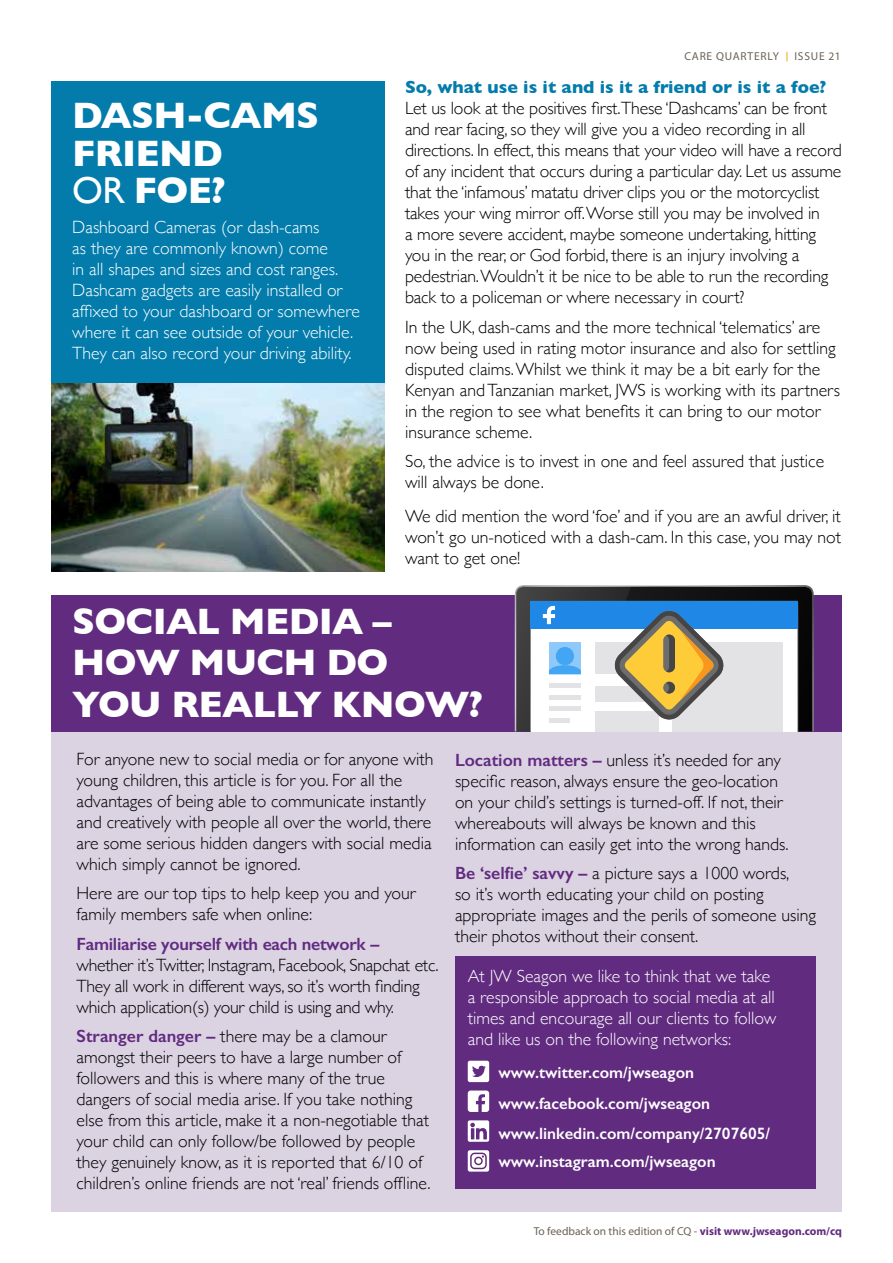
<style>
.page{position:relative;width:893px;height:1263px;background:#fff}
.page>*{position:absolute;margin:0;border:0;box-sizing:border-box;transform-origin:0 0}
.t1{font:700 37.5px/37.5px "Gill Sans";letter-spacing:-.02em;color:#fff}
.t2{font:300 17.7px/21px "Gill Sans";color:#000}
.t3{font:300 17.7px/21px "Gill Sans";color:#fff}
.t4{font:700 17.7px "Gill Sans";color:#037cac}
.t5{font:600 17.7px "Gill Sans";letter-spacing:-.015em;color:#612b80}
.t6{font:600 16.5px/31.3px "Gill Sans";color:#fff}
.t7{font:11.55px "Myriad Pro";color:#6c6255}
.t8{font:11.55px "Myriad Pro";letter-spacing:.07em;color:#6c6255}
.s1{font-weight:400}
.s2{font-weight:700;font-size:9.6px;color:#e7b222}
.s3{font-weight:600;color:#612b80}
.s4{font-weight:700;color:#612b80}
</style>
<div class="page">
<div style="left:51px;top:595px;width:791px;height:617px;background:#dbd2e2"></div>
<img style="left:51px;top:383px;width:333px;height:188px">
<div style="left:51px;top:81px;width:333px;height:302px;background:#037cac"></div>
<div style="left:455px;top:956px;width:361px;height:233px;background:#612b80"></div>
<svg style="left:468px;top:1061px;width:21px;height:21px"></svg>
<svg style="left:468px;top:1090px;width:21px;height:22px"></svg>
<svg style="left:468px;top:1120px;width:21px;height:22px"></svg>
<div style="left:468px;top:1150px;width:21px;height:21px;background:#fff;border-radius:2px"></div>
<svg style="left:470px;top:1152px;width:17px;height:17px"></svg>
<div style="left:51px;top:595px;width:791px;height:136px;background:#612b80"></div>
<svg style="left:515px;top:585px;width:299px;height:146px;background:#9ba8ac"></svg>
<h1 class="t1" style="left:72px;top:96px;width:248px">DASH-CAMS<br>FRIEND<br><span class="s1">OR</span> FOE?</h1>
<p class="t3" style="left:72px;top:215px;width:289px">Dashboard Cameras (or dash-cams<br>as they are commonly known) come<br>in all shapes and sizes and cost ranges.<br>Dashcam gadgets are easily installed or affixed to your dashboard or somewhere where it can see outside of your vehicle.<br>They can also record your driving ability.</p>
<p class="t8" style="left:684px;top:49px;width:158px">CARE QUARTERLY <span class="s2">|</span> ISSUE 21</p>
<p class="t4" style="left:405px;top:73px;width:423px">So, what use is it and is it a friend or is it a foe?</p>
<p class="t2" style="left:405px;top:97px;width:438px">Let us look at the positives first.These ‘Dashcams’ can be front and rear facing, so they will give you a video recording in all directions. In effect, this means that your video will have a record of any incident that occurs during a particular day. Let us assume that the ‘infamous’ matatu driver clips you or the motorcyclist takes your wing mirror off. Worse still you may be involved in<br>a more severe accident, maybe someone undertaking, hitting you in the rear, or God forbid, there is an injury involving a pedestrian. Wouldn’t it be nice to be able to run the recording back to a policeman or where necessary in court?</p>
<p class="t2" style="left:405px;top:316px;width:437px">In the UK, dash-cams and the more technical ‘telematics’ are now being used in rating motor insurance and also for settling disputed claims. Whilst we think it may be a bit early for the Kenyan and Tanzanian market, JWS is working with its partners in the region to see what benefits it can bring to our motor insurance scheme.</p>
<p class="t2" style="left:405px;top:450px;width:421px">So, the advice is to invest in one and feel assured that justice will always be done.</p>
<p class="t2" style="left:405px;top:505px;width:438px;text-align:justify">We did mention the word ‘foe’ and if you are an awful driver, it won’t go un-noticed with a dash-cam. In this case, you may not want to get one!</p>
<h1 class="t1" style="left:72px;top:599px;width:412px;line-height:41.5px">SOCIAL MEDIA –<br>HOW MUCH DO<br>YOU REALLY KNOW?</h1>
<p class="t2" style="left:77px;top:748px;width:359px">For anyone new to social media or for anyone with young children, this article is for you. For all the advantages of being able to communicate instantly and creatively with people all over the world, there are some serious hidden dangers with social media which simply cannot be ignored.</p>
<p class="t2" style="left:77px;top:882px;width:341px">Here are our top tips to help keep you and your family members safe when online:</p>
<p class="t5" style="left:77px;top:933px;width:304px">Familiarise yourself with each network –</p>
<p class="t2" style="left:77px;top:954px;width:364px">whether it’s Twitter, Instagram, Facebook, Snapchat etc.<br>They all work in different ways, so it’s worth finding which application(s) your child is using and why.</p>
<p class="t2" style="left:77px;top:1025px;width:356px"><span class="s3">Stranger danger –</span> there may be a clamour amongst their peers to have a large number of followers and this is where many of the true dangers of social media arise. If you take nothing else from this article, make it a non-negotiable that your child can only follow/be followed by people they genuinely know, as it is reported that 6/10 of children’s online friends are not ‘real’ friends offline.</p>
<p class="t2" style="left:455px;top:748px;width:335px"><span class="s3">Location matters –</span> unless it’s needed for any specific reason, always ensure the geo-location on your child’s settings is turned-off. If not, their whereabouts will always be known and this information can easily get into the wrong hands.</p>
<p class="t2" style="left:455px;top:862px;width:363px"><span class="s3">Be ‘selfie’ savvy –</span> a picture says a 1000 words,<br>so it’s worth educating your child on posting appropriate images and the perils of someone using their photos without their consent.</p>
<p class="t3" style="left:468px;top:964px;width:310px">At JW Seagon we like to think that we take a responsible approach to social media at all times and encourage all our clients to follow and like us on the following networks:</p>
<p class="t6" style="left:498px;top:1056px;width:213px">www.twitter.com/jwseagon www.facebook.com/jwseagon</p>
<p class="t6" style="left:498px;top:1119px;width:273px;line-height:28.3px">www.linkedin.com/company/2707605/ www.instagram.com/jwseagon</p>
<p class="t7" style="left:534px;top:1223px;width:310px">To feedback on this edition of CQ - <span class="s4">visit www.jwseagon.com/cq</span></p>
</div>
